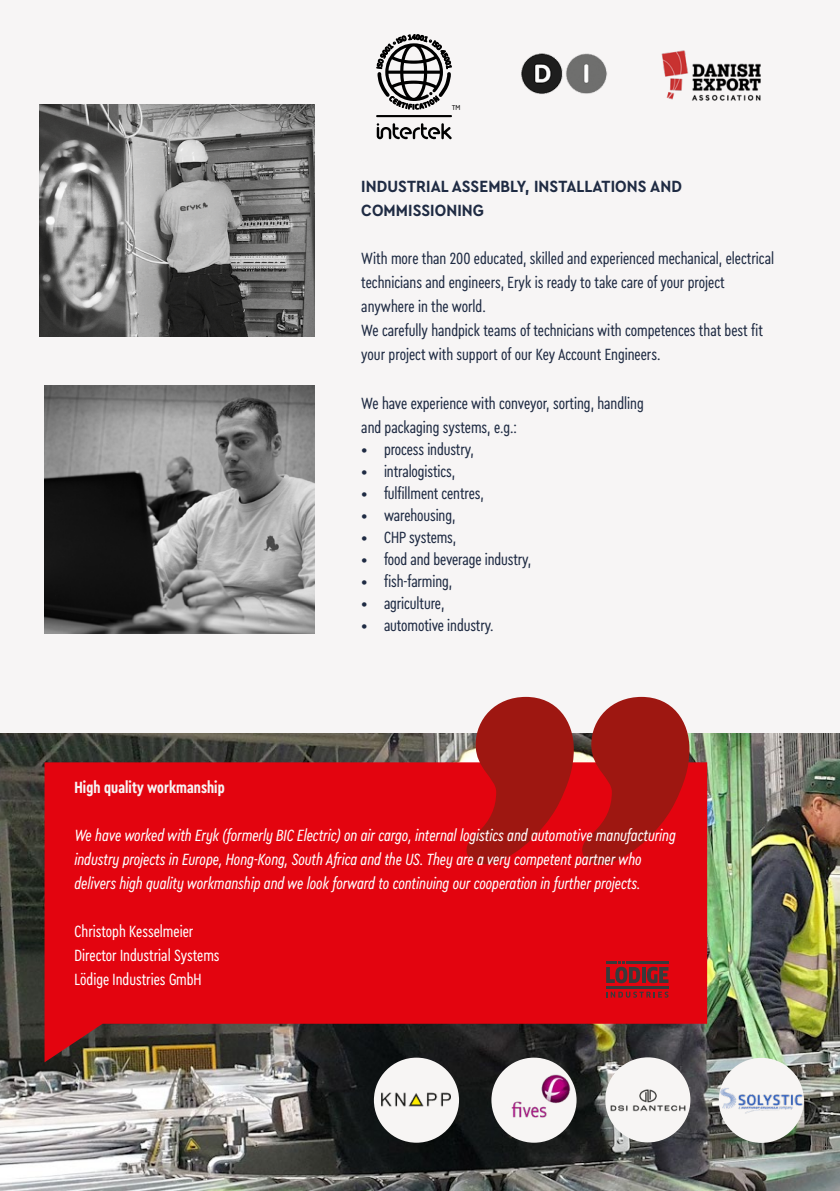
<style>
.page{position:relative;width:840px;height:1191px;background:#fff}
.page>*{position:absolute;margin:0;border:0;box-sizing:border-box;transform-origin:0 0}
.t1{font:17px/24px "Cera Condensed Pro";color:#1f2b43}
.t2{font:italic 17px/24px "Cera Condensed Pro";color:#fff}
.t3{font:17px/24px "Cera Condensed Pro";color:#fff}
.t4{font:700 17px/24px "Cera Compact Pro";letter-spacing:.005em;color:#1f2b43}
.t5{font:700 17px "Cera Condensed Pro";letter-spacing:.005em;color:#f7f5f5}
.t6{font:6.6px "Neo Sans Std";color:#000}
</style>
<div class="page">
<div style="left:0;top:0;width:839px;height:1191px;background:#f7f5f5"></div>
<img style="left:0;top:733px;width:839px;height:458px">
<svg style="left:44px;top:762px;width:662px;height:300px;background:#cb0b13"></svg>
<svg style="left:466px;top:697px;width:223px;height:167px;background:#b62625"></svg>
<img style="left:44px;top:385px;width:271px;height:248px">
<img style="left:40px;top:104px;width:275px;height:232px">
<img style="left:521px;top:53px;width:86px;height:41px">
<img style="left:661px;top:50px;width:100px;height:51px">
<svg style="left:376px;top:123px;width:75px;height:16px"></svg>
<hr style="left:376px;top:115px;width:75px;height:2px;background:#000">
<div style="left:718px;top:1057px;width:85px;height:85px;background:#f7f5f4;border-radius:50%"></div>
<img style="left:718px;top:1085px;width:85px;height:30px">
<div style="left:605px;top:1057px;width:85px;height:85px;background:#f7f5f4;border-radius:50%"></div>
<img style="left:607px;top:1083px;width:79px;height:33px">
<div style="left:491px;top:1057px;width:85px;height:85px;background:#f7f5f4;border-radius:50%"></div>
<img style="left:501px;top:1072px;width:75px;height:47px">
<div style="left:373px;top:1057px;width:86px;height:85px;background:#f7f5f4;border-radius:50%"></div>
<img style="left:381px;top:1092px;width:69px;height:15px">
<hr style="left:605px;top:986px;width:63px;height:2px;background:#373a3b">
<hr style="left:626px;top:961px;width:42px;height:3px;background:#373a3b">
<svg style="left:605px;top:961px;width:34px;height:22px"></svg>
<svg style="left:641px;top:967px;width:4px;height:16px"></svg>
<svg style="left:646px;top:966px;width:22px;height:17px"></svg>
<svg style="left:605px;top:991px;width:63px;height:6px"></svg>
<svg style="left:377px;top:43px;width:74px;height:58px"></svg>
<p class="t6" style="left:451px;top:103px;width:10px">TM</p>
<p class="t4" style="left:361px;top:174px;width:322px">INDUSTRIAL ASSEMBLY, INSTALLATIONS AND<br>COMMISSIONING</p>
<p class="t1" style="left:361px;top:246px;width:414px">With more than 200 educated, skilled and experienced mechanical, electrical technicians and engineers, Eryk is ready to take care of your project anywhere in the world.<br>We carefully handpick teams of technicians with competences that best fit your project with support of our Key Account Engineers.</p>
<p class="t1" style="left:361px;top:390px;width:284px">We have experience with conveyor, sorting, handling and packaging systems, e.g.:</p>
<p class="t1" style="left:361px;top:436px;width:114px">• process industry,</p>
<p class="t1" style="left:361px;top:458px;width:95px">• intralogistics,</p>
<p class="t1" style="left:361px;top:480px;width:124px">• fulfillment centres,</p>
<p class="t1" style="left:361px;top:502px;width:95px">• warehousing,</p>
<p class="t1" style="left:361px;top:524px;width:96px">• CHP systems,</p>
<p class="t1" style="left:361px;top:546px;width:171px">• food and beverage industry,</p>
<p class="t1" style="left:361px;top:568px;width:92px">• fish-farming,</p>
<p class="t1" style="left:361px;top:590px;width:85px">• agriculture,</p>
<p class="t1" style="left:361px;top:612px;width:134px">• automotive industry.</p>
<p class="t5" style="left:74px;top:776px;width:152px">High quality workmanship</p>
<p class="t2" style="left:74px;top:822px;width:602px">We have worked with Eryk (formerly BIC Electric) on air cargo, internal logistics and automotive manufacturing industry projects in Europe, Hong-Kong, South Africa and the US. They are a very competent partner who delivers high quality workmanship and we look forward to continuing our cooperation in further projects.</p>
<p class="t3" style="left:74px;top:918px;width:146px">Christoph Kesselmeier<br>Director Industrial Systems<br>Lödige Industries GmbH</p>
</div>
